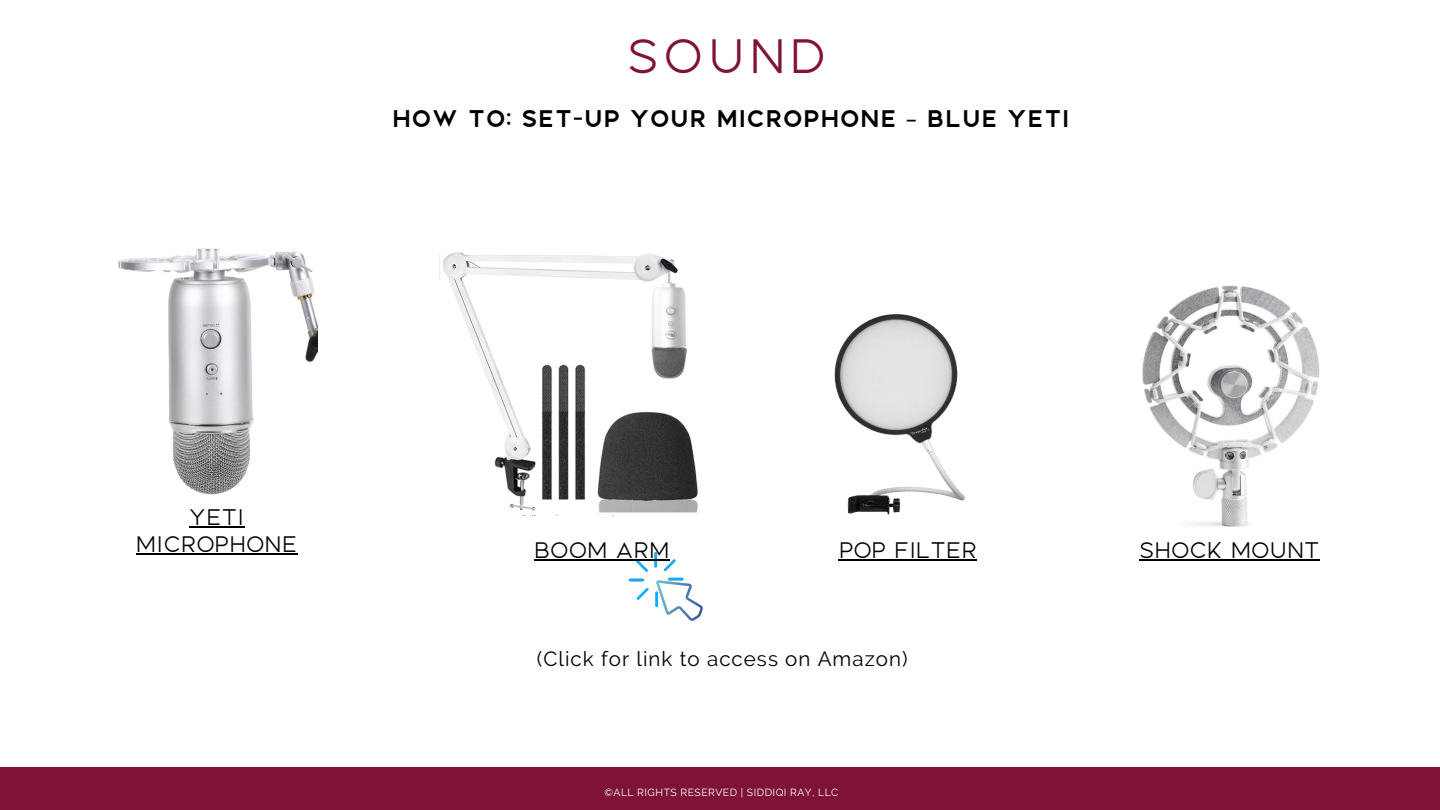
<style>
.page{position:relative;width:1440px;height:810px;background:#fff}
.page>*{position:absolute;margin:0;border:0;box-sizing:border-box;transform-origin:0 0}
.t1{font:300 42.2px "Distinct Style Sans";letter-spacing:.1em;color:#7f1335}
.t2{font:700 21.1px "Distinct Style Sans";letter-spacing:.025em;color:#000}
.t3{font:20.5px "Raleway";letter-spacing:.05em;color:#000}
.t4{font:300 19.6px/27px "Distinct Style Sans";color:#000;text-align:center}
.t5{font:10.3px "Raleway";letter-spacing:.05em;color:#fff}
.s1{font-family:"Noto Sans Gurmukhi";font-weight:400}
</style>
<div class="page">
<div style="left:0;top:767px;width:1440px;height:43px;background:#7f1335"></div>
<img style="left:118px;top:248px;width:199px;height:247px">
<img style="left:1142px;top:285px;width:178px;height:242px">
<img style="left:442px;top:252px;width:256px;height:264px">
<img style="left:834px;top:314px;width:131px;height:201px">
<img style="left:628px;top:552px;width:75px;height:69px">
<hr style="left:189px;top:526px;width:55px;height:2px;background:#000">
<hr style="left:136px;top:553px;width:162px;height:2px;background:#000">
<hr style="left:839px;top:560px;width:138px;height:1px;background:#000">
<hr style="left:1139px;top:560px;width:181px;height:1px;background:#000">
<hr style="left:534px;top:560px;width:136px;height:1px;background:#000">
<p class="t1" style="left:626px;top:30px;width:201px">SOUND</p>
<p class="t2" style="left:392px;top:105px;width:679px">HOW TO: SET-UP YOUR MICROPHONE <span class="s1">–</span> BLUE YETI</p>
<p class="t4" style="left:136px;top:504px;width:163px">YETI<br>MICROPHONE</p>
<p class="t4" style="left:534px;top:537px;width:137px">BOOM ARM</p>
<p class="t4" style="left:839px;top:537px;width:140px">POP FILTER</p>
<p class="t4" style="left:1139px;top:537px;width:182px">SHOCK MOUNT</p>
<p class="t3" style="left:537px;top:647px;width:372px">(Click for link to access on Amazon)</p>
<p class="t5" style="left:604px;top:787px;width:235px">©ALL RIGHTS RESERVED | SIDDIQI RAY, LLC</p>
</div>
